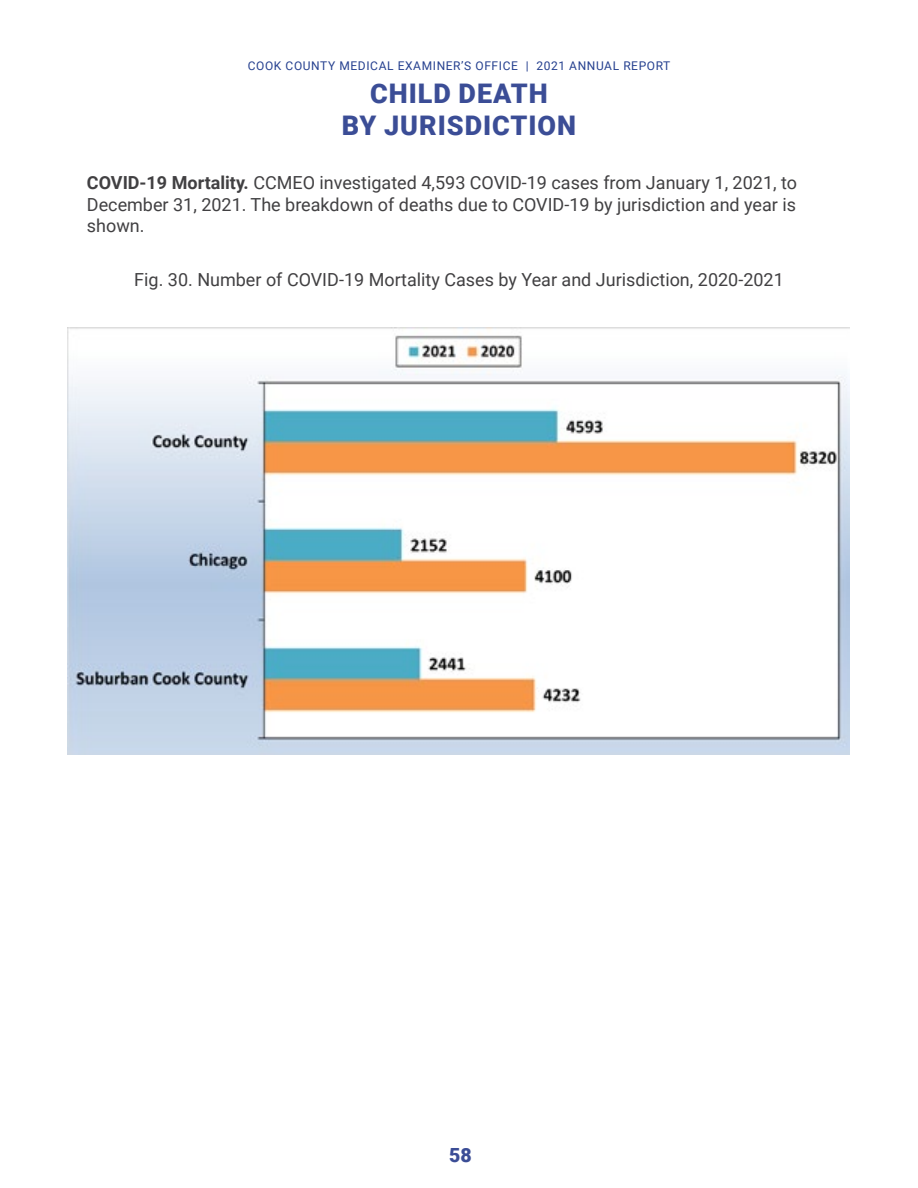
<style>
.page{position:relative;width:918px;height:1188px;background:#fff}
.page>*{position:absolute;margin:0;border:0;box-sizing:border-box;transform-origin:0 0}
.t1{font:900 27px/32.4px "Roboto";letter-spacing:.035em;color:#3b4d96;text-align:center}
.t2{font:900 19.5px "Roboto";color:#3b4d96}
.t3{font:18px/21.6px "Roboto";color:#414042;text-align:justify}
.t4{font:12px "Roboto";letter-spacing:.05em;color:#25408f}
.s1{font-weight:700}
</style>
<div class="page">
<img style="left:68px;top:327px;width:782px;height:427px">
<p class="t4" style="left:248px;top:57px;width:424px">COOK COUNTY MEDICAL EXAMINER’S OFFICE | 2021 ANNUAL REPORT</p>
<h1 class="t1" style="left:342px;top:76px;width:236px">CHILD DEATH<br>BY JURISDICTION</h1>
<p class="t3" style="left:87px;top:171px;width:712px"><span class="s1">COVID-19 Mortality.</span> CCMEO investigated 4,593 COVID-19 cases from January 1, 2021, to December 31, 2021. The breakdown of deaths due to COVID-19 by jurisdiction and year is shown.</p>
<p class="t3" style="left:134px;top:268px;width:651px">Fig. 30. Number of COVID-19 Mortality Cases by Year and Jurisdiction, 2020-2021</p>
<p class="t2" style="left:449px;top:1142px;width:24px">58</p>
</div>
